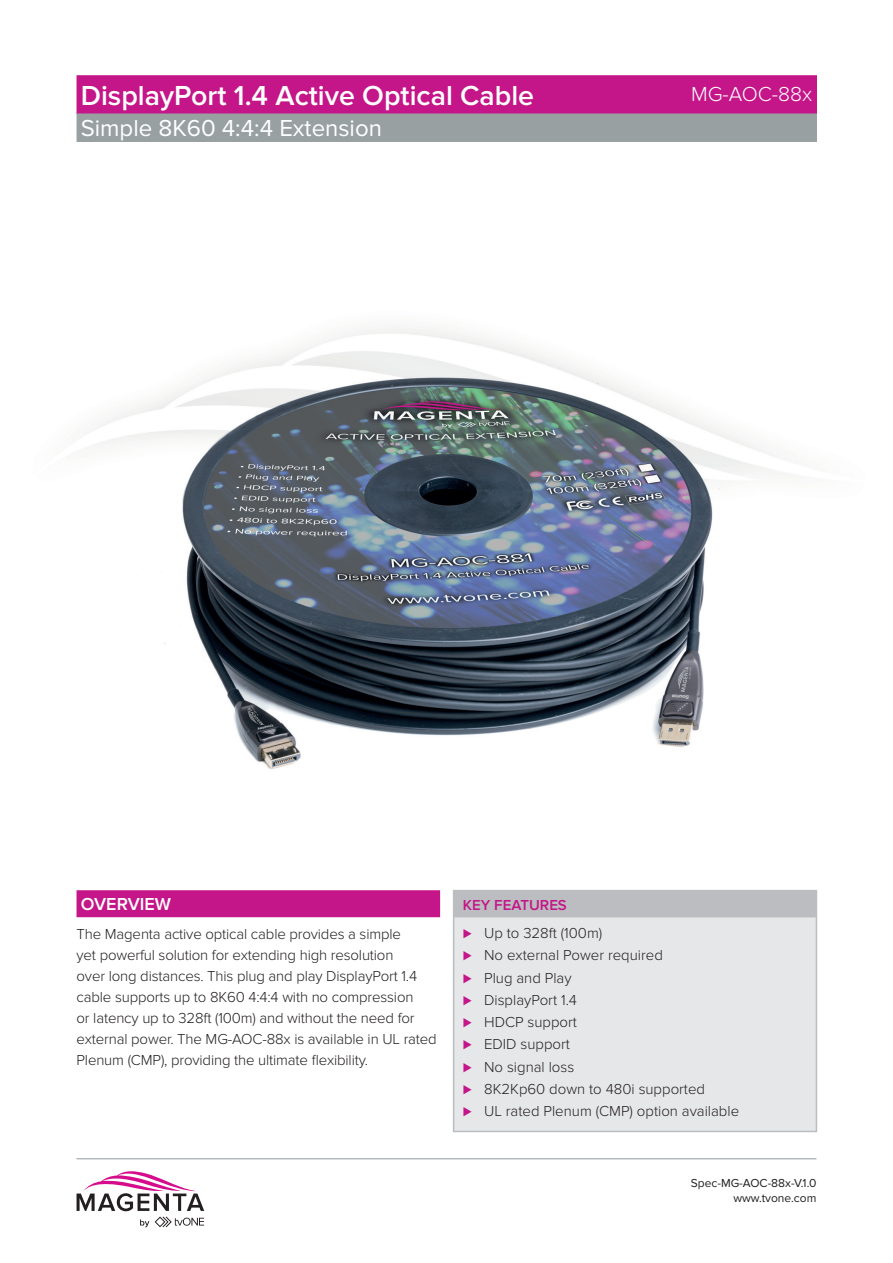
<style>
.page{position:relative;width:893px;height:1263px;background:#fff}
.page>*{position:absolute;margin:0;border:0;box-sizing:border-box;transform-origin:0 0}
.t1{font:600 28.5px "Proxima Nova";color:#fff}
.t2{font:24px "Proxima Nova";color:#fff}
.t3{font:300 21px "Proxima Nova";color:#fff}
.t4{font:600 18px "Proxima Nova";color:#fff}
.t5{font:300 15px/22.2px "Proxima Nova";letter-spacing:-.01em;color:#231f20}
.t6{font:12px/14.4px "Proxima Nova";color:#231f20;text-align:right}
.s1{font-weight:600;color:#c41589}
.s2{color:#c41589}
</style>
<div class="page">
<img style="left:85px;top:326px;width:707px;height:443px">
<svg style="left:77px;top:1171px;width:127px;height:56px"></svg>
<hr style="left:77px;top:1158px;width:739px;height:1px;background:#91989b">
<div style="left:77px;top:75px;width:740px;height:39px;background:#c41589"></div>
<div style="left:77px;top:113px;width:740px;height:29px;background:#98a0a2"></div>
<div style="left:454px;top:890px;width:362px;height:241px;background:#e6e7e9"></div>
<div style="left:453px;top:890px;width:364px;height:27px;background:#bcbdc0"></div>
<div style="left:453px;top:890px;width:364px;height:242px;border:2px solid #bcbdc0"></div>
<div style="left:77px;top:890px;width:363px;height:27px;background:#c41589"></div>
<h1 class="t1" style="left:81px;top:79px;width:455px">DisplayPort 1.4 Active Optical Cable</h1>
<h2 class="t2" style="left:81px;top:114px;width:303px">Simple 8K60 4:4:4 Extension</h2>
<h3 class="t3" style="left:691px;top:82px;width:123px">MG-AOC-88x</h3>
<p class="t4" style="left:81px;top:893px;width:92px">OVERVIEW</p>
<p class="t5" style="left:77px;top:923px;width:362px;line-height:21px">The Magenta active optical cable provides a simple<br>yet powerful solution for extending high resolution<br>over long distances. This plug and play DisplayPort 1.4 cable supports up to 8K60 4:4:4 with no compression<br>or latency up to 328ft (100m) and without the need for external power. The MG-AOC-88x is available in UL rated Plenum (CMP), providing the ultimate flexibility.</p>
<p class="t5" style="left:463px;top:891px;width:141px;line-height:28px"><span class="s1">KEY FEATURES<br></span><span class="s2">⊲</span> Up to 328ft (100m)</p>
<p class="t5" style="left:463px;top:944px;width:278px"><span class="s2">⊲</span> No external Power required<br><span class="s2">⊲</span> Plug and Play<br><span class="s2">⊲</span> DisplayPort 1.4<br><span class="s2">⊲</span> HDCP support<br><span class="s2">⊲</span> EDID support<br><span class="s2">⊲</span> No signal loss<br><span class="s2">⊲</span> 8K2Kp60 down to 480i supported<br><span class="s2">⊲</span> UL rated Plenum (CMP) option available</p>
<p class="t6" style="left:691px;top:1176px;width:127px">Spec-MG-AOC-88x-V.1.0 www.tvone.com</p>
</div>
